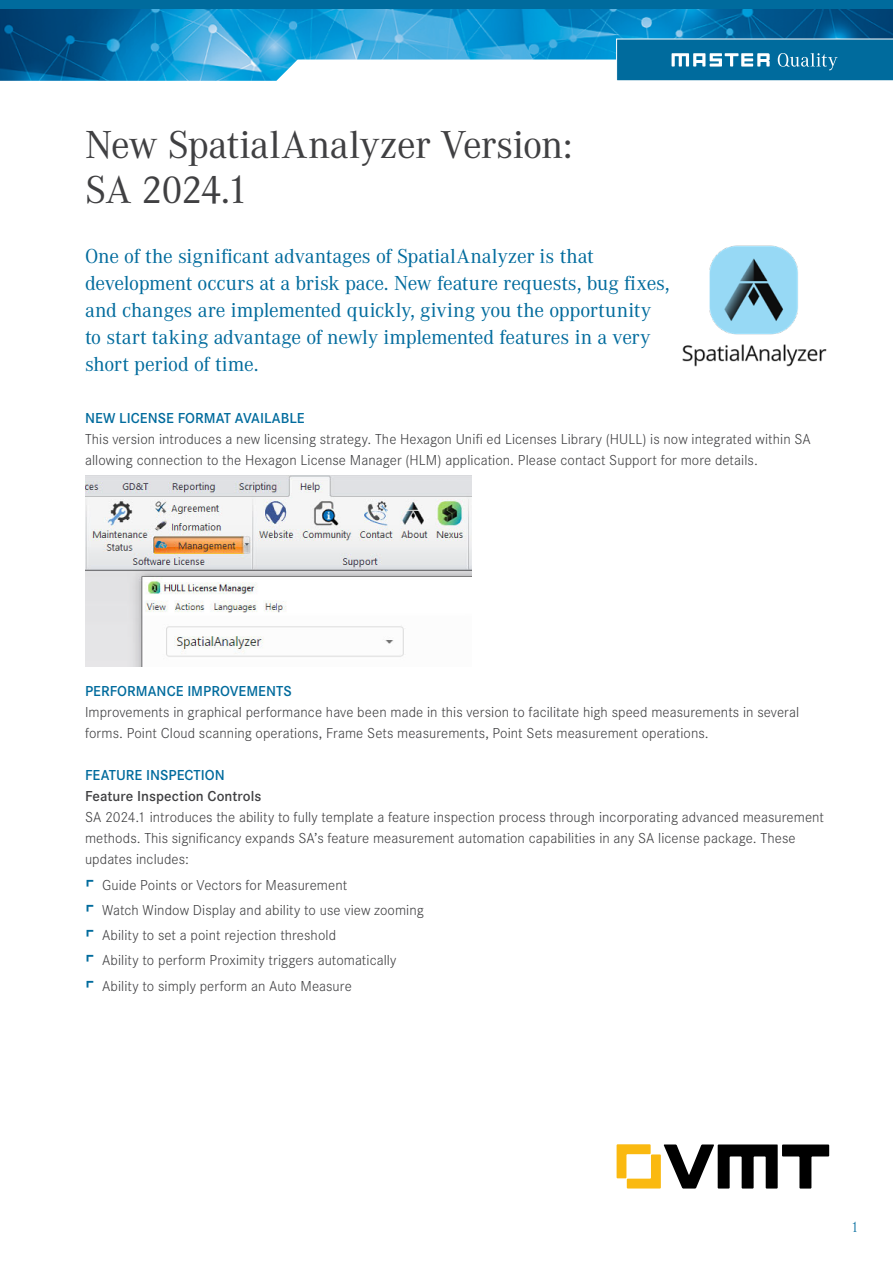
<style>
.page{position:relative;width:893px;height:1263px;background:#fff}
.page>*{position:absolute;margin:0;border:0;box-sizing:border-box;transform-origin:0 0}
.t1{font:40.5px/45px "Corporate A";letter-spacing:-.02em;color:#404042}
.t2{font:21px/27px "Corporate A";letter-spacing:-.01em;color:#006b9d}
.t3{font:300 15px/21px "Corporate S";letter-spacing:.005em;color:#404042}
.t4{font:600 15px "Corporate S";color:#006b9d}
.t5{font:600 15px "Corporate S";letter-spacing:.005em;color:#404042}
.t6{font:300 15px "Corporate A";color:#006b9d}
.s1{font-family:"VMT Glyph";font-weight:400;color:#006b9d}
</style>
<div class="page">
<svg style="left:617px;top:1144px;width:212px;height:44px"></svg>
<img style="left:0;top:9px;width:893px;height:72px">
<div style="left:0;top:0;width:893px;height:9px;background:#006b9d"></div>
<svg style="left:616px;top:39px;width:277px;height:42px"></svg>
<img style="left:85px;top:475px;width:386px;height:192px">
<img style="left:682px;top:245px;width:145px;height:122px">
<h1 class="t1" style="left:85px;top:120px;width:489px">New SpatialAnalyzer Version:<br>SA 2024.1</h1>
<p class="t2" style="left:85px;top:242px;width:586px">One of the significant advantages of SpatialAnalyzer is that development occurs at a brisk pace. New feature requests, bug fixes, and changes are implemented quickly, giving you the opportunity to start taking advantage of newly implemented features in a very short period of time.</p>
<p class="t4" style="left:85px;top:408px;width:221px">NEW LICENSE FORMAT AVAILABLE</p>
<p class="t3" style="left:85px;top:428px;width:727px">This version introduces a new licensing strategy. The Hexagon Unifi ed Licenses Library (HULL) is now integrated within SA allowing connection to the Hexagon License Manager (HLM) application. Please contact Support for more details.</p>
<p class="t4" style="left:85px;top:681px;width:208px">PERFORMANCE IMPROVEMENTS</p>
<p class="t3" style="left:85px;top:701px;width:716px">Improvements in graphical performance have been made in this version to facilitate high speed measurements in several forms. Point Cloud scanning operations, Frame Sets measurements, Point Sets measurement operations.</p>
<p class="t4" style="left:85px;top:765px;width:141px">FEATURE INSPECTION</p>
<p class="t5" style="left:85px;top:786px;width:178px">Feature Inspection Controls</p>
<p class="t3" style="left:85px;top:806px;width:741px">SA 2024.1 introduces the ability to fully template a feature inspection process through incorporating advanced measurement methods. This significancy expands SA’s feature measurement automation capabilities in any SA license package. These updates includes:</p>
<p class="t3" style="left:85px;top:873px;width:264px"><span class="s1">-</span> Guide Points or Vectors for Measurement</p>
<p class="t3" style="left:85px;top:899px;width:340px"><span class="s1">-</span> Watch Window Display and ability to use view zooming</p>
<p class="t3" style="left:85px;top:924px;width:253px"><span class="s1">-</span> Ability to set a point rejection threshold</p>
<p class="t3" style="left:85px;top:949px;width:313px"><span class="s1">-</span> Ability to perform Proximity triggers automatically</p>
<p class="t3" style="left:85px;top:974px;width:268px"><span class="s1">-</span> Ability to simply perform an Auto Measure</p>
<p class="t6" style="left:851px;top:1217px;width:9px">1</p>
</div>
